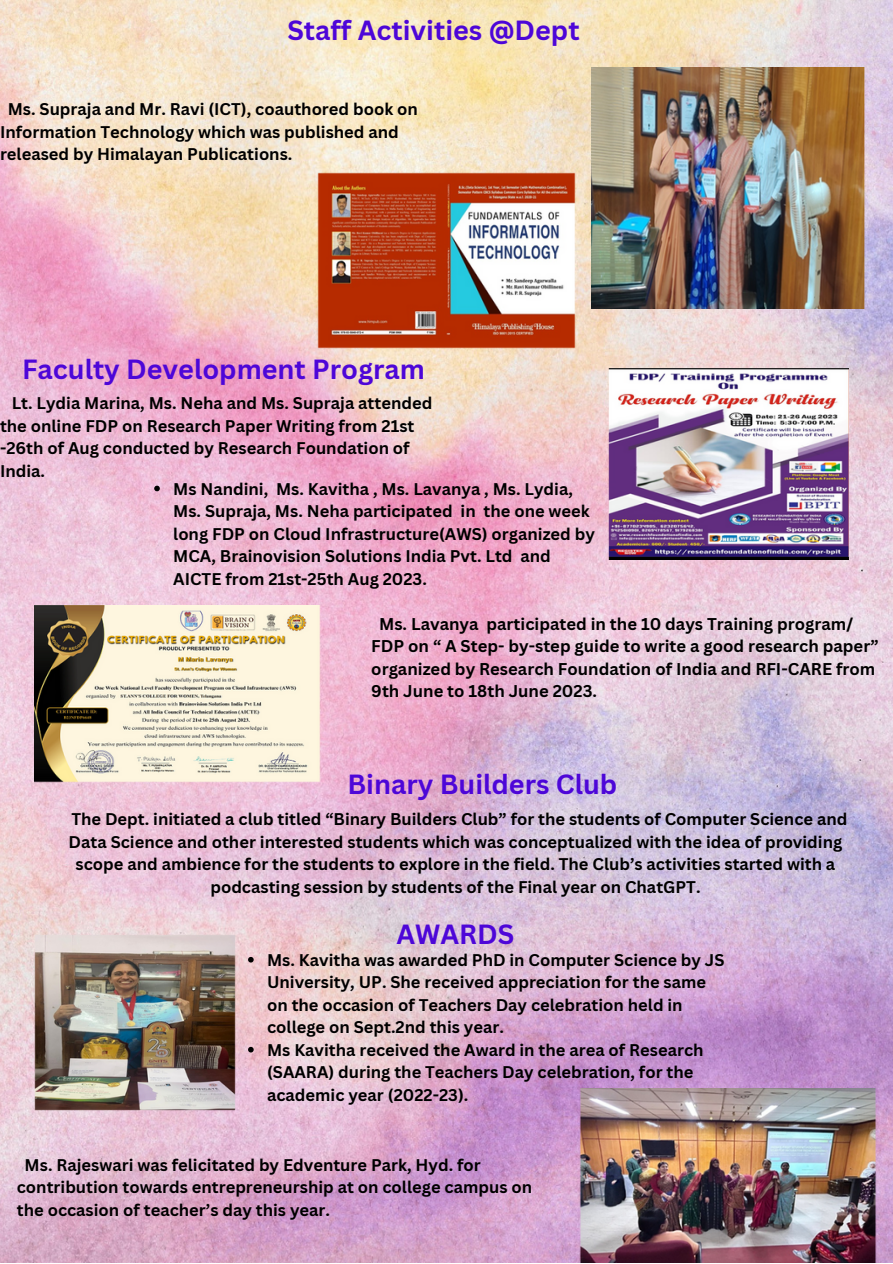
<style>
.page{position:relative;width:893px;height:1264px;background:#fff}
.page>*{position:absolute;margin:0;border:0;box-sizing:border-box;transform-origin:0 0}
.t1{font:700 27px "Canva Sans";color:#4d06d8}
.t2{font:700 16.65px/22.5px "Canva Sans";color:#000}
.t3{font:700 16.5px/22.5px "Canva Sans";color:#000}
</style>
<div class="page">
<img style="left:0;top:0;width:892px;height:1262px">
<img style="left:591px;top:67px;width:274px;height:241px">
<img style="left:608px;top:368px;width:240px;height:191px">
<img style="left:35px;top:934px;width:200px;height:176px">
<img style="left:579px;top:1088px;width:297px;height:173px">
<img style="left:35px;top:605px;width:285px;height:177px">
<img style="left:317px;top:172px;width:259px;height:177px">
<svg style="left:154px;top:485px;width:6px;height:6px"></svg>
<svg style="left:248px;top:956px;width:6px;height:6px"></svg>
<svg style="left:248px;top:1046px;width:6px;height:6px"></svg>
<p class="t1" style="left:287px;top:12px;width:294px">Staff Activities @Dept</p>
<p class="t3" style="left:0;top:98px;width:419px;text-indent:8px">Ms. Supraja and Mr. Ravi (ICT), coauthored book on<br>Information Technology which was published and released by Himalayan Publications.</p>
<p class="t1" style="left:22px;top:350px;width:404px">Faculty Development Program</p>
<p class="t3" style="left:0;top:391px;width:434px;text-indent:12px">Lt. Lydia Marina, Ms. Neha and Ms. Supraja attended the online FDP on Research Paper Writing from 21st -26th of Aug conducted by Research Foundation of India.</p>
<p class="t3" style="left:173px;top:477px;width:423px">Ms Nandini, Ms. Kavitha , Ms. Lavanya , Ms. Lydia, Ms. Supraja, Ms. Neha participated in the one week long FDP on Cloud Infrastructure(AWS) organized by MCA, Brainovision Solutions India Pvt. Ltd and AICTE from 21st-25th Aug 2023.</p>
<p class="t2" style="left:371px;top:612px;width:508px;text-indent:8px">Ms. Lavanya participated in the 10 days Training program/ FDP on “ A Step- by-step guide to write a good research paper” organized by Research Foundation of India and RFI-CARE from 9th June to 18th June 2023.</p>
<p class="t1" style="left:347px;top:765px;width:271px">Binary Builders Club</p>
<p class="t3" style="left:69px;top:807px;width:780px;text-align:center">The Dept. initiated a club titled “Binary Builders Club” for the students of Computer Science and Data Science and other interested students which was conceptualized with the idea of providing scope and ambience for the students to explore in the field. The Club’s activities started with a podcasting session by students of the Final year on ChatGPT.</p>
<p class="t1" style="left:396px;top:915px;width:119px">AWARDS</p>
<p class="t3" style="left:267px;top:948px;width:459px">Ms. Kavitha was awarded PhD in Computer Science by JS University, UP. She received appreciation for the same on the occasion of Teachers Day celebration held in college on Sept.2nd this year.</p>
<p class="t3" style="left:267px;top:1038px;width:438px">Ms Kavitha received the Award in the area of Research (SAARA) during the Teachers Day celebration, for the academic year (2022-23).</p>
<p class="t3" style="left:17px;top:1152px;width:516px;text-indent:8px">Ms. Rajeswari was felicitated by Edventure Park, Hyd. for contribution towards entrepreneurship at on college campus on the occasion of teacher’s day this year.</p>
</div>
